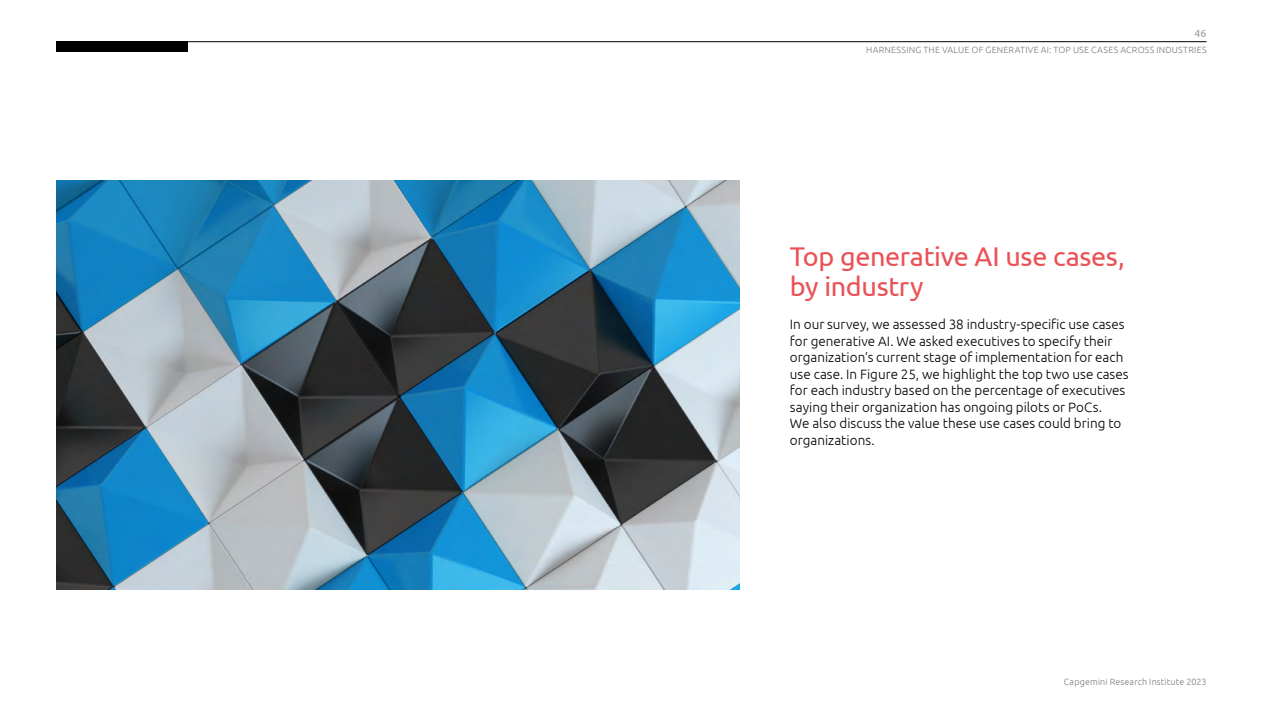
<style>
.page{position:relative;width:1263px;height:711px;background:#fff}
.page>*{position:absolute;margin:0;border:0;box-sizing:border-box;transform-origin:0 0}
.t1{font:27px/30px "Ubuntu";letter-spacing:-.01em;color:#ea5156}
.t2{font:300 13.5px/16.5px "Ubuntu";color:#000}
.t3{font:10.5px "Ubuntu";color:#9d9d9c}
.t4{font:300 9px "Ubuntu";letter-spacing:.02em;color:#7c7b7b}
</style>
<div class="page">
<img style="left:56px;top:181px;width:684px;height:408px">
<div style="left:56px;top:41px;width:131px;height:11px;background:#000"></div>
<hr style="left:186px;top:41px;width:1020px;height:1px;background:#000">
<p class="t3" style="left:1194px;top:27px;width:13px">46</p>
<p class="t4" style="left:866px;top:44px;width:342px">HARNESSING THE VALUE OF GENERATIVE AI: TOP USE CASES ACROSS INDUSTRIES</p>
<h1 class="t1" style="left:790px;top:240px;width:336px">Top generative AI use cases, by industry</h1>
<p class="t2" style="left:790px;top:315px;width:340px">In our survey, we assessed 38 industry-specific use cases for generative AI. We asked executives to specify their organization’s current stage of implementation for each use case. In Figure 25, we highlight the top two use cases for each industry based on the percentage of executives saying their organization has ongoing pilots or PoCs.<br>We also discuss the value these use cases could bring to organizations.</p>
<p class="t4" style="left:1064px;top:676px;width:144px">Capgemini Research Institute 2023</p>
</div>
